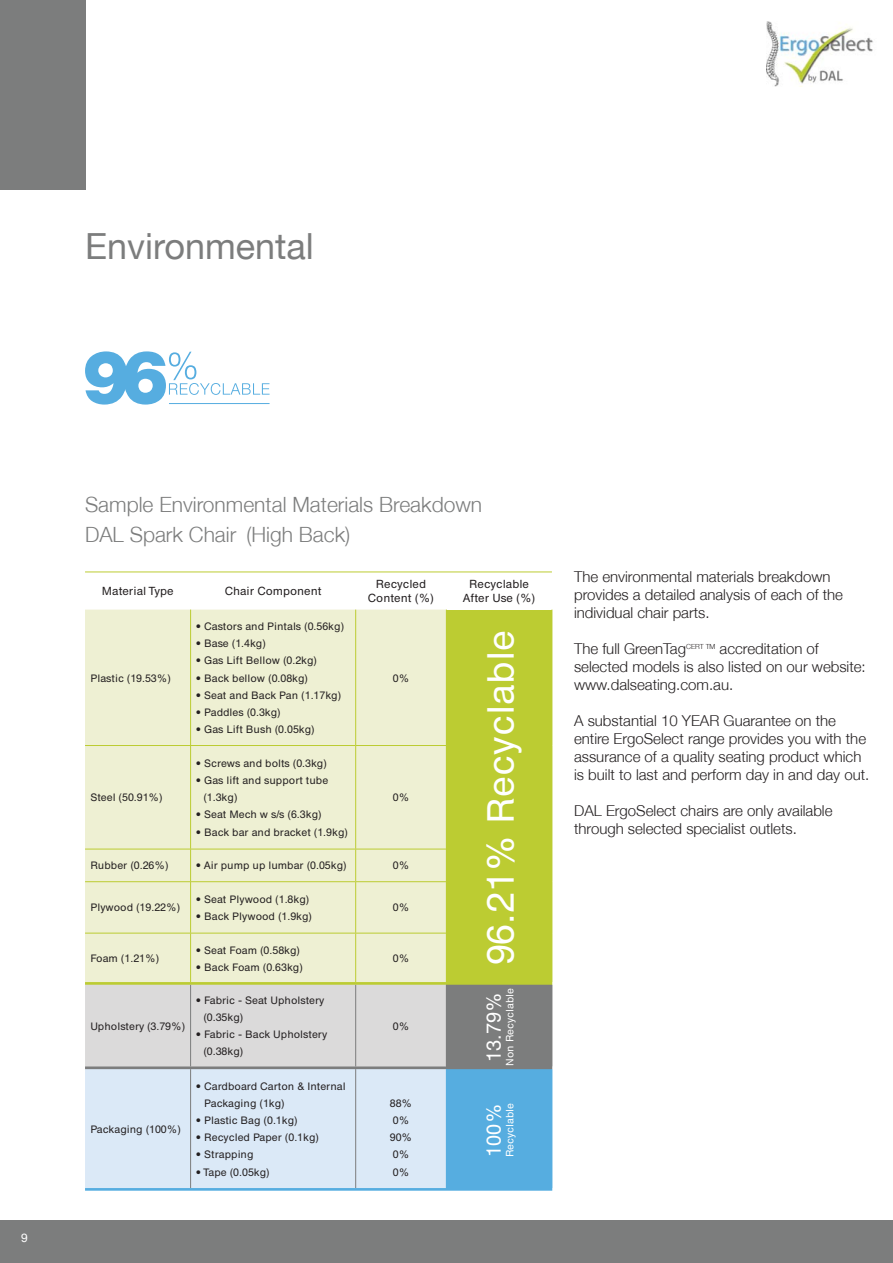
<style>
.page{position:relative;width:893px;height:1263px;background:#fff}
.page>*{position:absolute;margin:0;border:0;box-sizing:border-box;transform-origin:0 0}
.t1{font:37.5px "Helvetica Greek Upright";color:#fff}
.t2{font:36px "Helvetica Neue";color:#7c7d7d}
.t3{font:300 21px/30px "Helvetica Neue";color:#7c7d7d}
.t4{font:19.8px "Helvetica Greek Upright";color:#fff}
.t5{font:300 15px/18px "Helvetica Neue";color:#231f20}
.t6{font:12px "Helvetica Neue";color:#fff}
.t7{font:11.55px/13.8px "Helvetica Greek Upright";color:#231f20;text-align:center}
.t8{font:10.65px/17.2px "Helvetica Greek Upright";color:#231f20}
.t9{font:10.5px "Helvetica Greek Upright";color:#fff}
</style>
<div class="page">
<div style="left:0;top:0;width:85px;height:189px;background:#7c7d7d"></div>
<div style="left:0;top:1220px;width:893px;height:43px;background:#7c7d7d"></div>
<img style="left:766px;top:21px;width:107px;height:66px">
<div style="left:85px;top:610px;width:361px;height:372px;background:#eef0d3"></div>
<div style="left:446px;top:610px;width:106px;height:373px;background:#bccc32"></div>
<div style="left:446px;top:983px;width:106px;height:85px;background:#7c7d7d"></div>
<svg style="left:85px;top:985px;width:361px;height:203px;background:#dae2eb"></svg>
<div style="left:446px;top:1068px;width:106px;height:121px;background:#56ade0"></div>
<hr style="left:552px;top:985px;width:1px;height:81px;background:#7c7d7d">
<hr style="left:190px;top:985px;width:1px;height:81px;background:#7c7d7d">
<hr style="left:355px;top:985px;width:1px;height:81px;background:#7c7d7d">
<hr style="left:190px;top:1069px;width:1px;height:119px;background:#7c7d7d">
<hr style="left:355px;top:1069px;width:1px;height:119px;background:#7c7d7d">
<hr style="left:85px;top:1066px;width:467px;height:3px;background:#7c7d7d">
<hr style="left:190px;top:610px;width:1px;height:135px;background:#bccc32">
<hr style="left:355px;top:610px;width:1px;height:135px;background:#bccc32">
<hr style="left:85px;top:745px;width:271px;height:1px;background:#bccc32">
<hr style="left:190px;top:746px;width:1px;height:103px;background:#bccc32">
<hr style="left:356px;top:745px;width:91px;height:1px;background:#bccc32">
<hr style="left:355px;top:746px;width:1px;height:103px;background:#bccc32">
<hr style="left:85px;top:849px;width:271px;height:1px;background:#bccc32">
<hr style="left:190px;top:849px;width:1px;height:32px;background:#bccc32">
<hr style="left:356px;top:849px;width:91px;height:1px;background:#bccc32">
<hr style="left:355px;top:849px;width:1px;height:32px;background:#bccc32">
<hr style="left:85px;top:881px;width:271px;height:1px;background:#bccc32">
<hr style="left:190px;top:882px;width:1px;height:51px;background:#bccc32">
<hr style="left:356px;top:881px;width:91px;height:1px;background:#bccc32">
<hr style="left:355px;top:882px;width:1px;height:51px;background:#bccc32">
<hr style="left:85px;top:933px;width:271px;height:1px;background:#bccc32">
<hr style="left:190px;top:933px;width:1px;height:49px;background:#bccc32">
<hr style="left:356px;top:933px;width:91px;height:1px;background:#bccc32">
<hr style="left:355px;top:933px;width:1px;height:49px;background:#bccc32">
<hr style="left:85px;top:982px;width:467px;height:3px;background:#bccc32">
<hr style="left:552px;top:1069px;width:1px;height:119px;background:#56ade0">
<hr style="left:552px;top:610px;width:1px;height:135px;background:#bccc32">
<hr style="left:552px;top:745px;width:1px;height:104px;background:#bccc32">
<hr style="left:552px;top:849px;width:1px;height:33px;background:#bccc32">
<hr style="left:552px;top:882px;width:1px;height:51px;background:#bccc32">
<hr style="left:552px;top:933px;width:1px;height:49px;background:#bccc32">
<hr style="left:85px;top:1188px;width:467px;height:3px;background:#56ade0">
<hr style="left:85px;top:572px;width:467px;height:1px;background:#bccc32">
<svg style="left:85px;top:351px;width:185px;height:54px"></svg>
<hr style="left:169px;top:403px;width:101px;height:1px;background:#56ade0">
<h2 class="t2" style="left:85px;top:225px;width:230px">Environmental</h2>
<p class="t6" style="left:21px;top:1230px;width:8px">9</p>
<h3 class="t3" style="left:85px;top:489px;width:399px">Sample Environmental Materials Breakdown<br>DAL Spark Chair (High Back)</h3>
<p class="t7" style="left:102px;top:585px;width:73px">Material Type</p>
<p class="t7" style="left:225px;top:585px;width:98px">Chair Component</p>
<p class="t7" style="left:368px;top:578px;width:68px">Recycled<br>Content (%)</p>
<p class="t7" style="left:463px;top:578px;width:74px">Recyclable<br>After Use (%)</p>
<p class="t8" style="left:90px;top:670px;width:82px">Plastic (19.53%)</p>
<p class="t8" style="left:90px;top:789px;width:74px">Steel (50.91%)</p>
<p class="t8" style="left:196px;top:618px;width:150px">• Castors and Pintals (0.56kg)</p>
<p class="t8" style="left:196px;top:635px;width:72px">• Base (1.4kg)</p>
<p class="t8" style="left:196px;top:652px;width:123px">• Gas Lift Bellow (0.2kg)</p>
<p class="t8" style="left:196px;top:670px;width:114px">• Back bellow (0.08kg)</p>
<p class="t8" style="left:196px;top:687px;width:147px">• Seat and Back Pan (1.17kg)</p>
<p class="t8" style="left:196px;top:704px;width:86px">• Paddles (0.3kg)</p>
<p class="t8" style="left:196px;top:721px;width:120px">• Gas Lift Bush (0.05kg)</p>
<p class="t8" style="left:196px;top:755px;width:133px">• Screws and bolts (0.3kg)</p>
<p class="t8" style="left:203px;top:772px;width:126px;text-indent:-8px">• Gas lift and support tube (1.3kg)</p>
<p class="t8" style="left:196px;top:807px;width:127px">• Seat Mech w s/s (6.3kg)</p>
<p class="t8" style="left:196px;top:824px;width:154px">• Back bar and bracket (1.9kg)</p>
<p class="t8" style="left:393px;top:670px;width:18px">0%</p>
<p class="t8" style="left:393px;top:789px;width:18px">0%</p>
<p class="t8" style="left:90px;top:857px;width:80px">Rubber (0.26%)</p>
<p class="t8" style="left:196px;top:857px;width:152px">• Air pump up lumbar (0.05kg)</p>
<p class="t8" style="left:393px;top:857px;width:18px">0%</p>
<p class="t8" style="left:90px;top:899px;width:91px">Plywood (19.22%)</p>
<p class="t8" style="left:196px;top:891px;width:115px">• Seat Plywood (1.8kg)</p>
<p class="t8" style="left:196px;top:908px;width:118px">• Back Plywood (1.9kg)</p>
<p class="t8" style="left:393px;top:899px;width:18px">0%</p>
<p class="t8" style="left:90px;top:950px;width:70px">Foam (1.21%)</p>
<p class="t8" style="left:90px;top:1018px;width:96px">Upholstery (3.79%)</p>
<p class="t8" style="left:90px;top:1121px;width:92px">Packaging (100%)</p>
<p class="t8" style="left:196px;top:942px;width:106px">• Seat Foam (0.58kg)</p>
<p class="t8" style="left:196px;top:959px;width:109px">• Back Foam (0.63kg)</p>
<p class="t8" style="left:203px;top:992px;width:123px;text-indent:-8px">• Fabric - Seat Upholstery (0.35kg)</p>
<p class="t8" style="left:203px;top:1026px;width:125px;text-indent:-8px">• Fabric - Back Upholstery (0.38kg)</p>
<p class="t8" style="left:204px;top:1078px;width:143px;text-indent:-8px">• Cardboard Carton &amp; Internal<br>Packaging (1kg)</p>
<p class="t8" style="left:196px;top:1112px;width:103px">• Plastic Bag (0.1kg)</p>
<p class="t8" style="left:196px;top:1129px;width:125px">• Recycled Paper (0.1kg)</p>
<p class="t8" style="left:196px;top:1146px;width:59px">• Strapping</p>
<p class="t8" style="left:196px;top:1164px;width:75px">• Tape (0.05kg)</p>
<p class="t8" style="left:393px;top:950px;width:18px">0%</p>
<p class="t8" style="left:393px;top:1018px;width:18px">0%</p>
<p class="t8" style="left:390px;top:1095px;width:24px">88%<br>0%<br>90%<br>0%<br>0%</p>
<h1 class="t1" style="left:483px;top:965px;width:337px;rotate:-90deg">96.21% Recyclable</h1>
<h3 class="t4" style="left:485px;top:1062px;width:71px;rotate:-90deg">13.79%</h3>
<p class="t9" style="left:505px;top:1066px;width:79px;rotate:-90deg">Non Recyclable</p>
<h3 class="t4" style="left:485px;top:1156px;width:54px;rotate:-90deg">100%</h3>
<p class="t9" style="left:505px;top:1157px;width:56px;rotate:-90deg">Recyclable</p>
<h3 class="t5" style="left:574px;top:568px;width:270px">The environmental materials breakdown provides a detailed analysis of each of the individual chair parts.</h3>
<h3 class="t5" style="left:574px;top:640px;width:293px">The full GreenTag<sup>CERT</sup> <sup>TM</sup> accreditation of selected models is also listed on our website: www.dalseating.com.au.</h3>
<h3 class="t5" style="left:574px;top:712px;width:297px">A substantial 10 YEAR Guarantee on the entire ErgoSelect range provides you with the assurance of a quality seating product which is built to last and perform day in and day out.</h3>
<h3 class="t5" style="left:574px;top:802px;width:260px">DAL ErgoSelect chairs are only available through selected specialist outlets.</h3>
</div>
